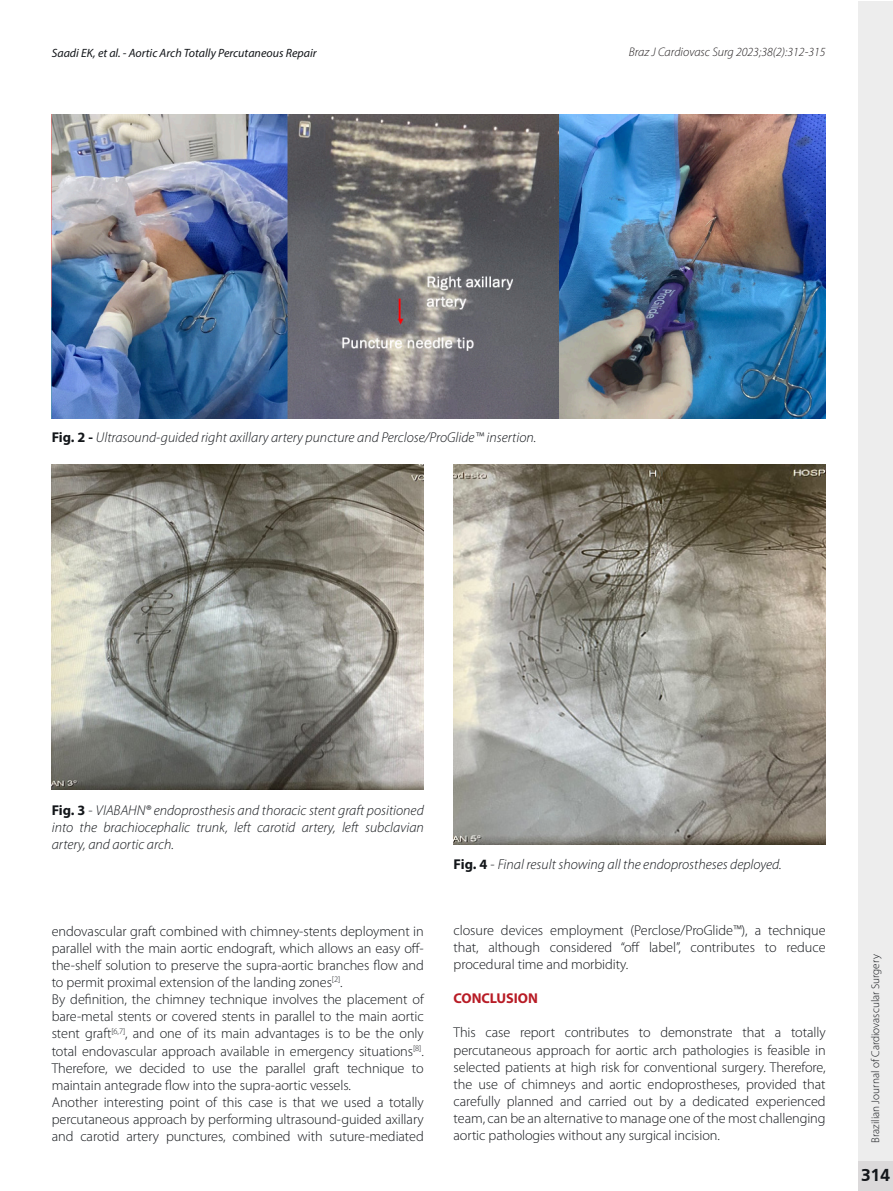
<style>
.page{position:relative;width:893px;height:1191px;background:#fff}
.page>*{position:absolute;margin:0;border:0;box-sizing:border-box;transform-origin:0 0}
.t1{font:700 18px "Frutiger";color:#13161a}
.Texto__s{font:300 14.25px/17.1px "Myriad Pro";letter-spacing:-.005em;color:#13161a;text-align:justify}
.Texto__s-2{font:italic 300 14.25px/17.1px "Myriad Pro";color:#13161a;text-align:justify}
.Texto__s-3{font:700 14.25px "Myriad Pro";letter-spacing:-.005em;color:#b81c26}
.t2{font:italic 300 12.45px "Myriad Pro";color:#231f20}
.t3{font:italic 12px "Myriad Pro";color:#13161a}
.t4{font:300 11.25px "Myriad Pro";color:#13161a}
.s1{font-weight:700;font-style:normal}
.s2{font-style:normal}
</style>
<div class="page">
<div style="left:858px;top:1px;width:35px;height:1189px;background:#ededed"></div>
<div style="left:858px;top:1161px;width:35px;height:30px;background:#dbd9da"></div>
<img style="left:52px;top:115px;width:773px;height:304px">
<img style="left:52px;top:465px;width:372px;height:324px">
<img style="left:454px;top:465px;width:372px;height:379px">
<p class="t3" style="left:52px;top:45px;width:266px">Saadi EK, et al. - Aortic Arch Totally Percutaneous Repair</p>
<p class="t2" style="left:629px;top:45px;width:198px">Braz J Cardiovasc Surg 2023;38(2):312-315</p>
<p class="Texto__s-2" style="left:52px;top:429px;width:486px"><span class="s1">Fig. 2 -</span> Ultrasound-guided right axillary artery puncture and Perclose/ProGlide™ insertion.</p>
<p class="Texto__s-2" style="left:52px;top:801px;width:374px"><span class="s1">Fig. 3</span> <span class="s2">-</span> VIABAHN® endoprosthesis and thoracic stent graft positioned into the brachiocephalic trunk, left carotid artery, left subclavian artery, and aortic arch.</p>
<p class="Texto__s" style="left:52px;top:922px;width:374px">endovascular graft combined with chimney-stents deployment in parallel with the main aortic endograft, which allows an easy off&shy;the-shelf solution to preserve the supra-aortic branches flow and to permit proximal extension of the landing zones<sup>[2]</sup>.</p>
<p class="Texto__s" style="left:52px;top:990px;width:374px">By definition, the chimney technique involves the placement of bare-metal stents or covered stents in parallel to the main aortic stent graft<sup>[6,7]</sup>, and one of its main advantages is to be the only total endovascular approach available in emergency situations<sup>[8]</sup>.<br>Therefore, we decided to use the parallel graft technique to maintain antegrade flow into the supra-aortic vessels.</p>
<p class="Texto__s" style="left:52px;top:1093px;width:374px">Another interesting point of this case is that we used a totally percutaneous approach by performing ultrasound-guided axillary and carotid artery punctures, combined with suture-mediated</p>
<p class="Texto__s-2" style="left:454px;top:856px;width:330px"><span class="s1">Fig. 4</span> <span class="s2">-</span> Final result showing all the endoprostheses deployed.</p>
<p class="Texto__s" style="left:454px;top:921px;width:374px">closure devices employment (Perclose/ProGlide™), a technique that, although considered “off label”, contributes to reduce procedural time and morbidity.</p>
<p class="Texto__s-3" style="left:454px;top:990px;width:86px">CONCLUSION</p>
<p class="Texto__s" style="left:454px;top:1024px;width:374px">This case report contributes to demonstrate that a totally percutaneous approach for aortic arch pathologies is feasible in selected patients at high risk for conventional surgery. Therefore, the use of chimneys and aortic endoprostheses, provided that carefully planned and carried out by a dedicated experienced team, can be an alternative to manage one of the most challenging aortic pathologies without any surgical incision.</p>
<p class="t4" style="left:869px;top:1142px;width:190px;rotate:-90deg">Brazilian Journal of Cardiovascular Surgery</p>
<p class="t1" style="left:861px;top:1164px;width:30px">314</p>
</div>
